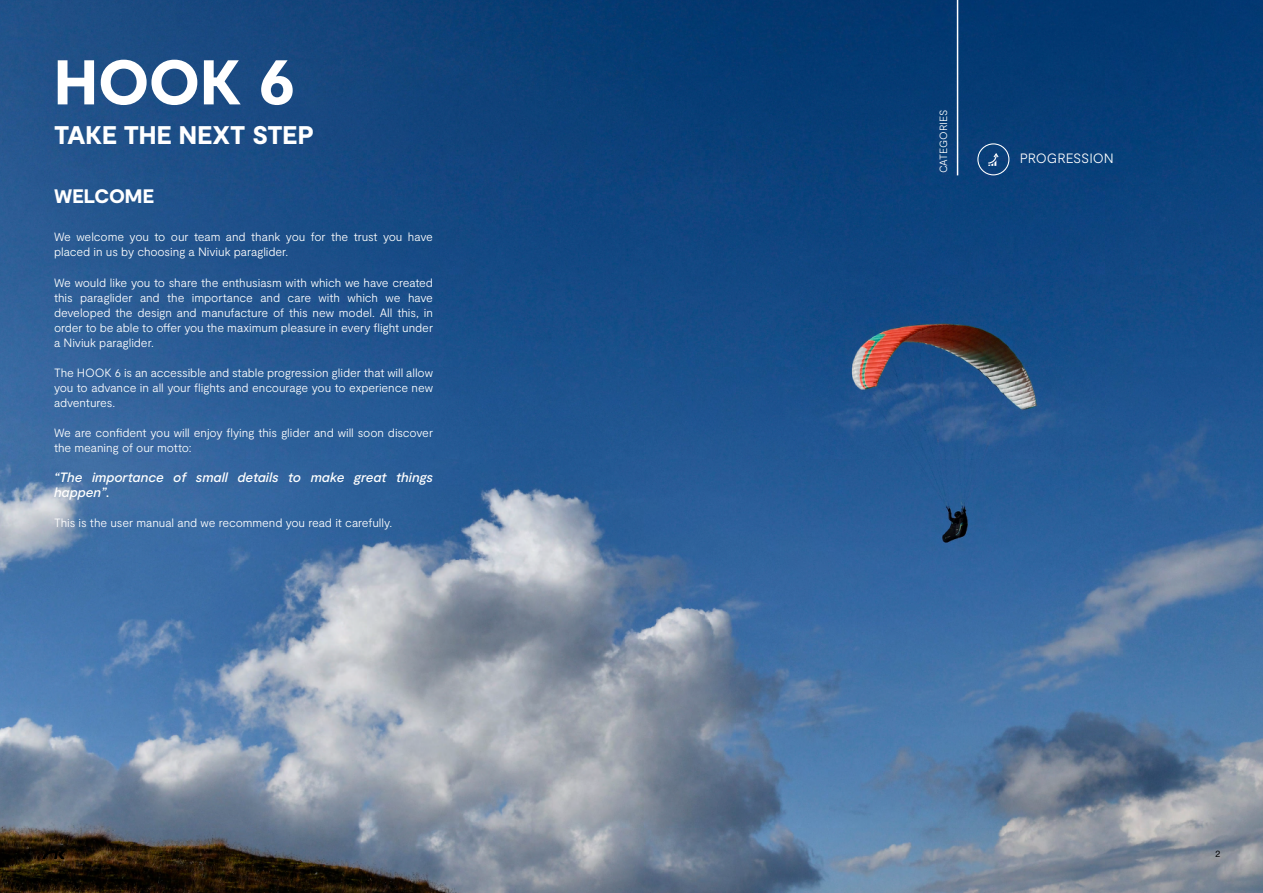
<style>
.page{position:relative;width:1263px;height:893px;background:#fff}
.page>*{position:absolute;margin:0;border:0;box-sizing:border-box;transform-origin:0 0}
.t1{font:900 63px "Moderat";color:#fff}
.t2{font:900 25.5px "Moderat";letter-spacing:-.005em;color:#fff}
.t3{font:900 19.5px "Moderat";color:#fff}
.t4{font:italic 500 13.5px/15px "Moderat";letter-spacing:-.005em;color:#fff}
.t5{font:300 13.5px "Moderat";letter-spacing:-.01em;color:#fff}
.t6{font:300 12px/15px "Moderat";letter-spacing:-.01em;color:#fff}
.t7{font:300 10.5px "Moderat";letter-spacing:-.015em;color:#fff}
.t8{font:9px "Helvetica Neue LT Std";color:#000}
</style>
<div class="page">
<img style="left:0;top:0;width:1263px;height:893px">
<div style="left:977px;top:143px;width:32px;height:32px;border:1px solid #fff;border-radius:50%"></div>
<svg style="left:988px;top:153px;width:10px;height:13px"></svg>
<hr style="left:957px;top:0;width:1px;height:175px;background:#fff">
<svg style="left:43px;top:850px;width:23px;height:9px"></svg>
<h1 class="t1" style="left:54px;top:46px;width:242px">HOOK 6</h1>
<h2 class="t2" style="left:54px;top:120px;width:262px">TAKE THE NEXT STEP</h2>
<h3 class="t3" style="left:54px;top:185px;width:102px">WELCOME</h3>
<p class="t6" style="left:54px;top:230px;width:380px">We welcome you to our team and thank you for the trust you have placed in us by choosing a Niviuk paraglider.</p>
<p class="t6" style="left:54px;top:275px;width:380px;text-align:justify">We would like you to share the enthusiasm with which we have created this paraglider and the importance and care with which we have developed the design and manufacture of this new model. All this, in order to be able to offer you the maximum pleasure in every flight under a Niviuk paraglider.</p>
<p class="t6" style="left:54px;top:365px;width:380px;text-align:justify">The HOOK 6 is an accessible and stable progression glider that will allow you to advance in all your flights and encourage you to experience new adventures.</p>
<p class="t6" style="left:54px;top:425px;width:380px">We are confident you will enjoy flying this glider and will soon discover the meaning of our motto:</p>
<p class="t4" style="left:54px;top:470px;width:381px">“The importance of small details to make great things happen”.</p>
<p class="t6" style="left:54px;top:515px;width:340px">This is the user manual and we recommend you read it carefully.</p>
<p class="t7" style="left:937px;top:173px;width:65px;rotate:-90deg">CATEGORIES</p>
<p class="t5" style="left:1020px;top:151px;width:96px">PROGRESSION</p>
<p class="t8" style="left:1215px;top:848px;width:7px">2</p>
</div>
